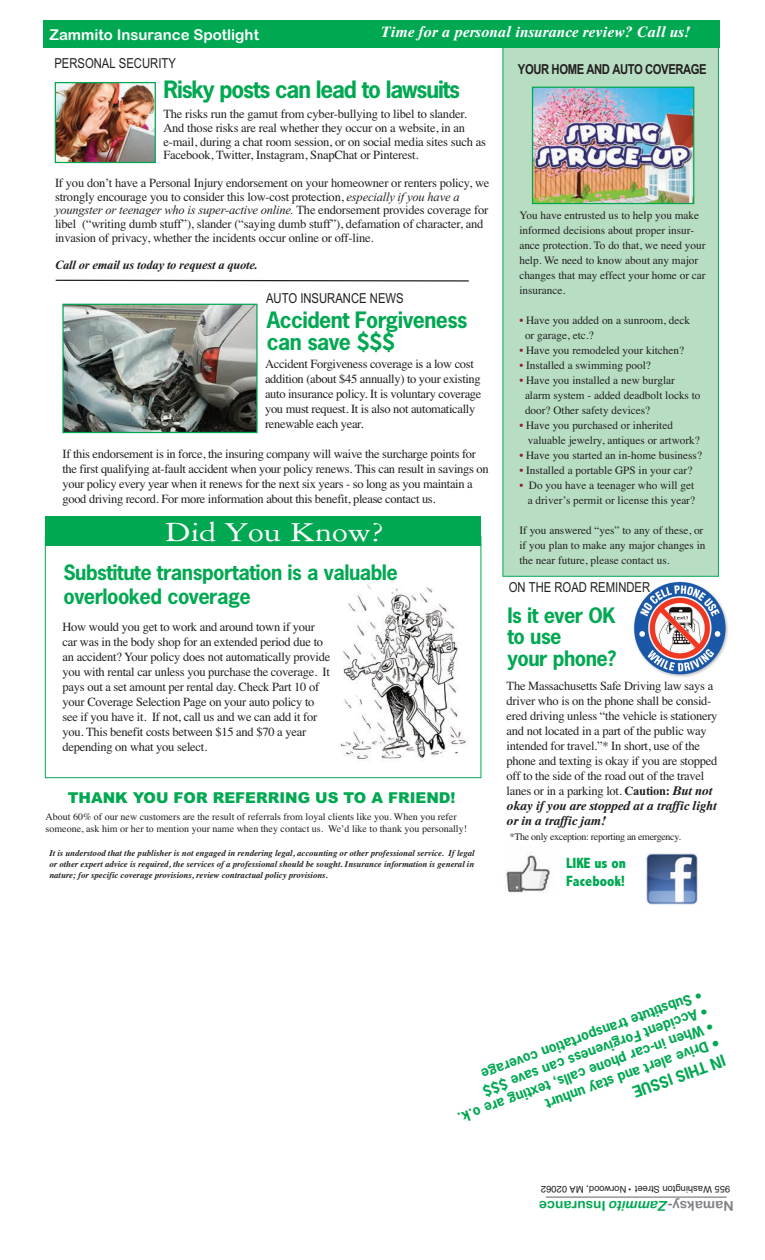
<style>
.page{position:relative;width:765px;height:1260px;background:#fff}
.page>*{position:absolute;margin:0;border:0;box-sizing:border-box;transform-origin:0 0}
.t1{font:30px "Amethyst Wide Normal";color:#fff}
.t2{font:700 22.5px "News Gothic Std";letter-spacing:-.05em;color:#00a851}
.t3{font:700 21.25px/21.2px "News Gothic Std";letter-spacing:-.025em;color:#00a851}
.t4{font:700 20px/21.2px "News Gothic Std";letter-spacing:-.025em;color:#00a851}
.t5{font:italic 700 15px "Times Ten";color:#fff}
.t6{font:900 15px "Arial";color:#00a851}
.t7{font:15px "Arial Rounded MT Bold";color:#fff}
.t8{font:800 condensed 15px/18px "Abadi";color:#00a851}
.t9{font:700 15px "News Gothic Std";color:#00a851}
.t10{font:700 13.75px "News Gothic Std";color:#00a851}
.t11{font:13.75px "Arial Narrow";color:#231f20}
.t12{font:13.75px "Arial Rounded MT Bold";color:#00a851}
.t13{font:700 13.75px "Arial Narrow";letter-spacing:-.03em;color:#231f20}
.t14{font:12.5px/15px "Times";letter-spacing:-.02em;color:#231f20}
.t15{font:italic 12.5px "Times New Roman";letter-spacing:-.015em;color:#231f20}
.t16{font:italic 700 12.5px/15px "Times Ten";letter-spacing:-.02em;color:#231f20}
.t17{font:italic 700 12.5px "Times New Roman";letter-spacing:-.015em;color:#231f20}
.t18{font:11.25px/15px "Times";color:#231f20}
.t19{font:10px/12px "Times";color:#231f20}
.t20{font:10px "Times";letter-spacing:-.03em;color:#231f20}
.t21{font:9.38px "Helvetica";color:#231f20}
.t22{font:italic 700 8.75px/11.2px "Times";color:#231f20;text-align:justify}
.s1{font-family:"Times New Roman";font-style:italic}
.s2{font-family:"Times";font-style:normal}
.s3{color:#8f1d38}
.s4{font-family:"Times New Roman";font-weight:700}
.s5{font-family:"Times Ten";font-weight:700;font-style:italic}
.s6{font-size:15px}
.s7{color:#808285}
.s8{font-style:italic}
</style>
<div class="page">
<div style="left:503px;top:24px;width:215px;height:552px;background:#b7dec2"></div>
<div style="left:503px;top:23px;width:216px;height:554px;border:1px solid #00a851"></div>
<div style="left:43px;top:20px;width:676px;height:28px;background:#00a851"></div>
<div style="left:45px;top:517px;width:436px;height:29px;background:#00a851"></div>
<hr style="left:546px;top:1196px;width:181px;height:2px;background:#808285">
<img style="left:645px;top:852px;width:53px;height:53px">
<img style="left:506px;top:855px;width:44px;height:38px">
<svg style="left:55px;top:279px;width:414px;height:3px"></svg>
<img style="left:534px;top:89px;width:158px;height:113px">
<div style="left:532px;top:87px;width:162px;height:117px;border:1px solid #00a851"></div>
<img style="left:633px;top:582px;width:95px;height:95px">
<img style="left:340px;top:584px;width:127px;height:175px">
<img style="left:64px;top:306px;width:192px;height:125px">
<div style="left:62px;top:304px;width:196px;height:129px;border:1px solid #00a851"></div>
<img style="left:57px;top:84px;width:97px;height:77px">
<div style="left:55px;top:82px;width:101px;height:81px;border:1px solid #00a851"></div>
<p class="t7" style="left:49px;top:26px;width:211px">Zammito Insurance Spotlight</p>
<p class="t11" style="left:54px;top:56px;width:123px">PERSONAL SECURITY</p>
<p class="t5" style="left:381px;top:26px;width:311px">Time for a personal insurance review? Call us!</p>
<p class="t13" style="left:518px;top:61px;width:190px">YOUR HOME AND AUTO COVERAGE</p>
<h2 class="t2" style="left:163px;top:77px;width:298px">Risky posts can lead to lawsuits</h2>
<p class="t14" style="left:163px;top:107px;width:324px;line-height:13.8px">The risks run the gamut from cyber-bullying to libel to slander.<br>And those risks are real whether they occur on a website, in an e-mail, during a chat room session, or on social media sites such as Facebook, Twitter, Instagram, SnapChat or Pinterest.</p>
<p class="t14" style="left:55px;top:176px;width:436px;line-height:13.8px">If you don’t have a Personal Injury endorsement on your homeowner or renters policy, we strongly encourage you to consider this low-cost protection, <span class="s1">especially if you have a</span></p>
<p class="t15" style="left:55px;top:203px;width:435px">youngster or teenager who is super-active online. <span class="s2">The endorsement provides coverage for</span></p>
<p class="t14" style="left:55px;top:217px;width:430px;line-height:13.8px">libel (“writing dumb stuff”), slander (“saying dumb stuff”), defamation of character, and invasion of privacy, whether the incidents occur online or off-line.</p>
<p class="t17" style="left:55px;top:258px;width:205px">Call or email us today to request a quote.</p>
<p class="t11" style="left:266px;top:290px;width:139px">AUTO INSURANCE NEWS</p>
<h3 class="t3" style="left:267px;top:310px;width:202px">Accident Forgiveness can save $$$</h3>
<p class="t14" style="left:265px;top:356px;width:218px">Accident Forgiveness coverage is a low cost addition (about $45 annually) to your existing auto insurance policy. It is voluntary coverage you must request. It is also not automatically renewable each year.</p>
<p class="t14" style="left:63px;top:446px;width:428px">If this endorsement is in force, the insuring company will waive the surcharge points for the first qualifying at-fault accident when your policy renews. This can result in savings on your policy every year when it renews for the next six years - so long as you maintain a good driving record. For more information about this benefit, please contact us.</p>
<h1 class="t1" style="left:165px;top:514px;width:221px">Did You Know?</h1>
<h3 class="t4" style="left:63px;top:561px;width:336px;line-height:24px">Substitute transportation is a valuable overlooked coverage</h3>
<p class="t14" style="left:63px;top:619px;width:269px">How would you get to work and around town if your car was in the body shop for an extended period due to an accident? Your policy does not automatically provide you with rental car unless you purchase the coverage. It pays out a set amount per rental day. Check Part 10 of your Coverage Selection Page on your auto policy to see if you have it. If not, call us and we can add it for you. This benefit costs between $15 and $70 a year depending on what you select.</p>
<p class="t6" style="left:68px;top:789px;width:389px">THANK YOU FOR REFERRING US TO A FRIEND!</p>
<p class="t19" style="left:46px;top:811px;width:423px">About 60% of our new customers are the result of referrals from loyal clients like you. When you refer someone, ask him or her to mention your name when they contact us. We’d like to thank you personally!</p>
<p class="t22" style="left:49px;top:847px;width:427px">It is understood that the publisher is not engaged in rendering legal, accounting or other professional service. If legal or other expert advice is required, the services of a professional should be sought. Insurance information is general in nature; for specific coverage provisions, review contractual policy provisions.</p>
<p class="t18" style="left:519px;top:208px;width:188px">You have entrusted us to help you make informed decisions about proper insur&shy;ance protection. To do that, we need your help. We need to know about any major changes that may effect your home or car insurance.</p>
<p class="t18" style="left:525px;top:313px;width:167px;text-indent:-6px"><span class="s3">•</span> Have you added on a sunroom, deck or garage, etc.?</p>
<p class="t18" style="left:519px;top:343px;width:166px"><span class="s3">•</span> Have you remodeled your kitchen?</p>
<p class="t18" style="left:519px;top:358px;width:133px"><span class="s3">•</span> Installed a swimming pool?</p>
<p class="t18" style="left:525px;top:373px;width:177px;text-indent:-6px"><span class="s3">•</span> Have you installed a new burglar alarm system - added deadbolt locks to door? Other safety devices?</p>
<p class="t18" style="left:528px;top:418px;width:174px;text-indent:-8px"><span class="s3">•</span> Have you purchased or inherited valuable jewelry, antiques or artwork?</p>
<p class="t18" style="left:519px;top:448px;width:184px"><span class="s3">•</span> Have you started an in-home business?</p>
<p class="t18" style="left:519px;top:463px;width:174px"><span class="s3">•</span> Installed a portable GPS in your car?</p>
<p class="t18" style="left:519px;top:478px;width:177px;text-align:right"><span class="s3">•</span> Do you have a teenager who will get a driver’s permit or license this year?</p>
<p class="t18" style="left:519px;top:523px;width:188px">If you answered “yes” to any of these, or if you plan to make any major changes in the near future, please contact us.</p>
<p class="t11" style="left:509px;top:579px;width:143px">ON THE ROAD REMINDER</p>
<h3 class="t4" style="left:508px;top:606px;width:110px">Is it ever OK to use<br>your phone?</h3>
<p class="t14" style="left:507px;top:678px;width:212px">The Massachusetts Safe Driving law says a driver who is on the phone shall be consid&shy;ered driving unless “the vehicle is stationery and not located in a part of the public way intended for travel.”* In short, use of the phone and texting is okay if you are stopped off to the side of the road out of the travel lanes or in a parking lot. <span class="s4">Caution:</span> <span class="s5">But not</span></p>
<p class="t16" style="left:507px;top:799px;width:212px">okay if you are stopped at a traffic light or in a traffic jam!</p>
<p class="t20" style="left:510px;top:830px;width:173px">*The only exception: reporting an emergency.</p>
<p class="t8" style="left:566px;top:854px;width:61px">LIKE us on<br>Facebook!</p>
<p class="t10" style="left:704px;top:1002px;width:235px;rotate:160deg">• Substitute transportation coverage</p>
<p class="t10" style="left:710px;top:1018px;width:239px;rotate:160deg">• Accident Forgiveness can save $$$</p>
<p class="t10" style="left:715px;top:1033px;width:272px;rotate:160deg">• When in-car phone calls, texting are o.k.</p>
<p class="t10" style="left:721px;top:1049px;width:185px;rotate:160deg"><span class="s6">•</span> Drive alert and stay unhurt</p>
<p class="t9" style="left:728px;top:1067px;width:99px;rotate:160deg">IN THIS ISSUE</p>
<p class="t21" style="left:730px;top:1195px;width:191px;rotate:-180deg">955 Washington Street • Norwood, MA 02062</p>
<p class="t12" style="left:734px;top:1214px;width:196px;rotate:-180deg"><span class="s7">Namaksy-</span><span class="s8">Zammito</span>Insurance</p>
</div>
